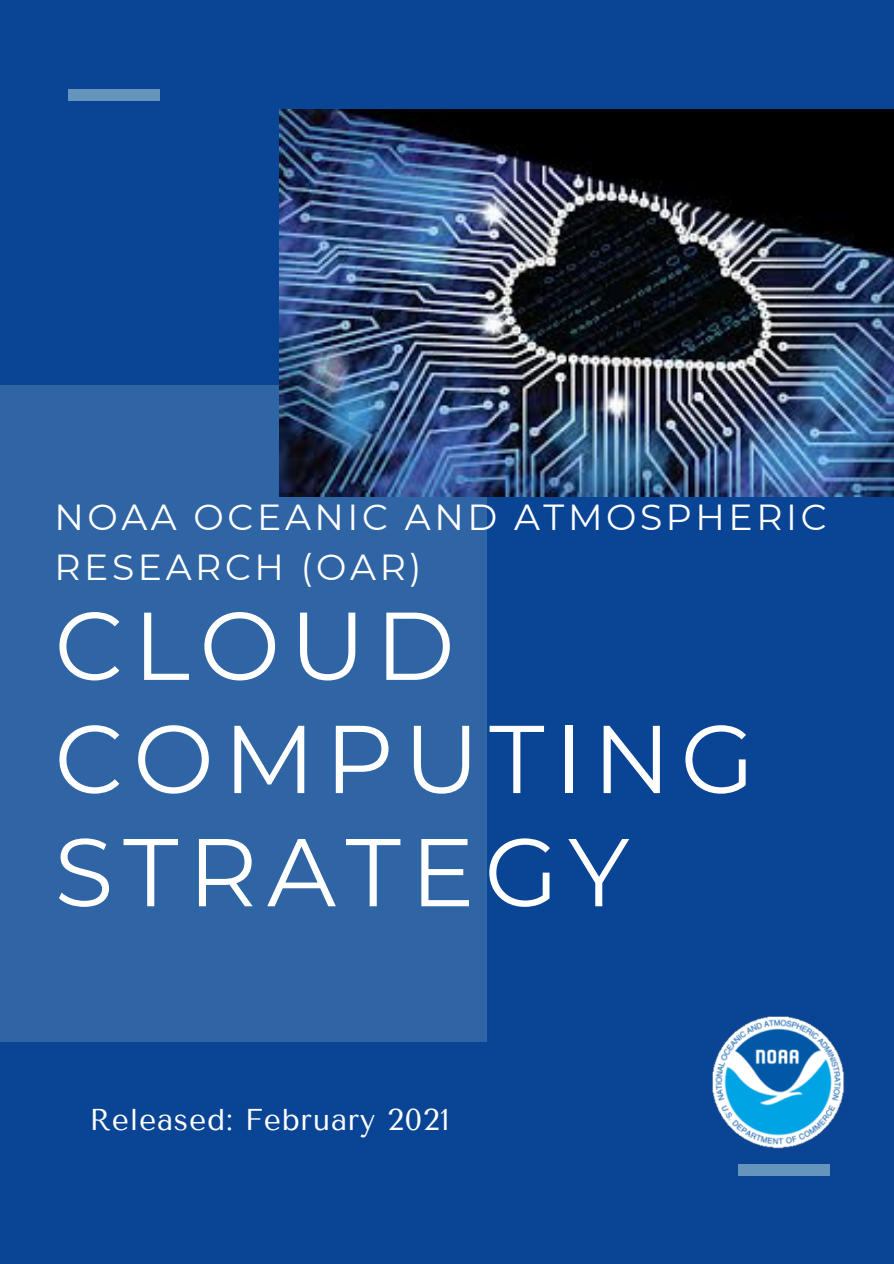
<style>
.page{position:relative;width:894px;height:1264px;background:#fff}
.page>*{position:absolute;margin:0;border:0;box-sizing:border-box;transform-origin:0 0}
.t1{font:96px/113.1px "Montserrat";letter-spacing:.1em;color:#fff}
.t2{font:36.15px/50.2px "Montserrat";letter-spacing:.1em;color:#fff}
.t3{font:30px "Tenor Sans";letter-spacing:.025em;color:#fff}
</style>
<div class="page">
<div style="left:0;top:0;width:893px;height:1263px;background:#0a4595"></div>
<div style="left:68px;top:89px;width:91px;height:12px;background:#6695bc"></div>
<div style="left:0;top:385px;width:487px;height:656px;background:#2f65a4"></div>
<div style="left:737px;top:1163px;width:91px;height:12px;background:#6695bc"></div>
<img style="left:279px;top:110px;width:614px;height:386px">
<img style="left:712px;top:1016px;width:132px;height:133px">
<p class="t2" style="left:54px;top:491px;width:773px">NOAA OCEANIC AND ATMOSPHERIC<br>RESEARCH (OAR)</p>
<p class="t1" style="left:54px;top:589px;width:701px">CLOUD<br>COMPUTING<br>STRATEGY</p>
<p class="t3" style="left:89px;top:1102px;width:362px">Released: February 2021</p>
</div>
